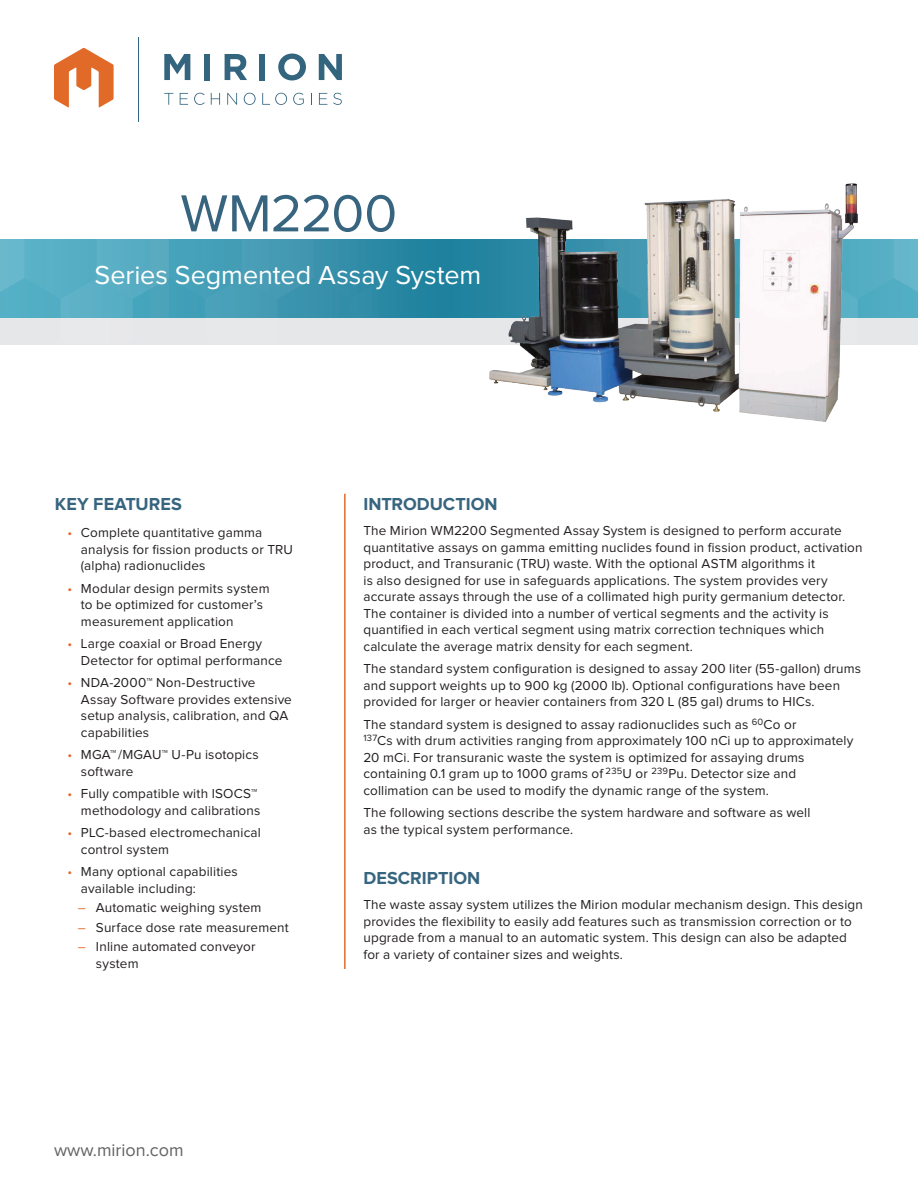
<style>
.page{position:relative;width:918px;height:1188px;background:#fff}
.page>*{position:absolute;margin:0;border:0;box-sizing:border-box;transform-origin:0 0}
.Product_Title{font:54px "Proxima Nova";letter-spacing:-.02em;color:#37657f}
.Product_Subtitle{font:27px "Proxima Nova";letter-spacing:-.005em;color:#fff}
.Overview_Key_Feature{font:700 18px "Proxima Nova";letter-spacing:.005em;color:#37657f}
.t1{font:18px "Proxima Nova";color:#636366}
.Chacteristics_-_Bull{font:13.5px/16.5px "Proxima Nova";letter-spacing:.01em;color:#231f20}
.s1{color:#e26a29}
.s2{color:#e26b2a}
</style>
<div class="page">
<hr style="left:138px;top:37px;width:1px;height:85px;background:#33657f">
<svg style="left:164px;top:93px;width:9px;height:12px"></svg>
<svg style="left:180px;top:93px;width:8px;height:12px"></svg>
<svg style="left:194px;top:93px;width:11px;height:12px"></svg>
<svg style="left:211px;top:93px;width:9px;height:12px"></svg>
<svg style="left:227px;top:93px;width:10px;height:12px"></svg>
<svg style="left:244px;top:93px;width:12px;height:12px"></svg>
<svg style="left:262px;top:93px;width:25px;height:12px"></svg>
<svg style="left:293px;top:93px;width:11px;height:12px"></svg>
<svg style="left:311px;top:93px;width:1px;height:12px"></svg>
<svg style="left:319px;top:93px;width:8px;height:12px"></svg>
<svg style="left:333px;top:93px;width:9px;height:12px"></svg>
<svg style="left:164px;top:54px;width:26px;height:26px"></svg>
<div style="left:205px;top:54px;width:5px;height:26px;background:#33657f"></div>
<svg style="left:225px;top:54px;width:22px;height:26px"></svg>
<div style="left:259px;top:54px;width:6px;height:26px;background:#33657f"></div>
<svg style="left:278px;top:54px;width:28px;height:26px"></svg>
<svg style="left:319px;top:54px;width:23px;height:26px"></svg>
<svg style="left:54px;top:48px;width:60px;height:60px"></svg>
<div style="left:0;top:239px;width:918px;height:81px;background:#23839f"></div>
<div style="left:0;top:319px;width:918px;height:26px;background:#e6e7e9"></div>
<svg style="left:0;top:239px;width:377px;height:80px;background:#4ba3ba"></svg>
<svg style="left:858px;top:239px;width:60px;height:80px;background:#58b0c5"></svg>
<hr style="left:344px;top:494px;width:2px;height:475px;background:#e26a29">
<img style="left:490px;top:183px;width:368px;height:238px">
<p class="Product_Title" style="left:180px;top:189px;width:218px">WM2200</p>
<p class="Product_Subtitle" style="left:95px;top:263px;width:388px">Series Segmented Assay System</p>
<p class="Overview_Key_Feature" style="left:55px;top:496px;width:129px">KEY FEATURES</p>
<p class="Overview_Key_Feature" style="left:363px;top:496px;width:136px">INTRODUCTION</p>
<p class="Chacteristics_-_Bull" style="left:363px;top:523px;width:501px">The Mirion WM2200 Segmented Assay System is designed to perform accurate quantitative assays on gamma emitting nuclides found in fission product, activation product, and Transuranic (TRU) waste. With the optional ASTM algorithms it<br>is also designed for use in safeguards applications. The system provides very accurate assays through the use of a collimated high purity germanium detector.<br>The container is divided into a number of vertical segments and the activity is quantified in each vertical segment using matrix correction techniques which calculate the average matrix density for each segment.</p>
<p class="Chacteristics_-_Bull" style="left:363px;top:661px;width:499px">The standard system configuration is designed to assay 200 liter (55-gallon) drums and support weights up to 900 kg (2000 lb). Optional configurations have been provided for larger or heavier containers from 320 L (85 gal) drums to HICs.</p>
<p class="Chacteristics_-_Bull" style="left:363px;top:717px;width:492px">The standard system is designed to assay radionuclides such as <sup>60</sup>Co or<br><sup>137</sup>Cs with drum activities ranging from approximately 100 nCi up to approximately 20 mCi. For transuranic waste the system is optimized for assaying drums containing 0.1 gram up to 1000 grams of <sup>235</sup>U or <sup>239</sup>Pu. Detector size and collimation can be used to modify the dynamic range of the system.</p>
<p class="Chacteristics_-_Bull" style="left:363px;top:805px;width:449px">The following sections describe the system hardware and software as well as the typical system performance.</p>
<p class="Overview_Key_Feature" style="left:363px;top:870px;width:118px">DESCRIPTION</p>
<p class="Chacteristics_-_Bull" style="left:363px;top:897px;width:501px">The waste assay system utilizes the Mirion modular mechanism design. This design provides the flexibility to easily add features such as transmission correction or to upgrade from a manual to an automatic system. This design can also be adapted for a variety of container sizes and weights.</p>
<p class="Chacteristics_-_Bull" style="left:81px;top:525px;width:214px;text-indent:-14px"><span class="s1">•</span> Complete quantitative gamma analysis for fission products or TRU (alpha) radionuclides</p>
<p class="Chacteristics_-_Bull" style="left:81px;top:581px;width:190px;text-indent:-14px"><span class="s1">•</span> Modular design permits system to be optimized for customer’s measurement application</p>
<p class="Chacteristics_-_Bull" style="left:81px;top:636px;width:203px;text-indent:-14px"><span class="s1">•</span> Large coaxial or Broad Energy<br>Detector for optimal performance</p>
<p class="Chacteristics_-_Bull" style="left:81px;top:675px;width:212px;text-indent:-14px"><span class="s1">•</span> NDA-2000™ Non-Destructive<br>Assay Software provides extensive setup analysis, calibration, and QA capabilities</p>
<p class="Chacteristics_-_Bull" style="left:81px;top:747px;width:179px;text-indent:-14px"><span class="s1">•</span> MGA™ /MGAU™ U-Pu isotopics software</p>
<p class="Chacteristics_-_Bull" style="left:67px;top:786px;width:194px;text-align:right"><span class="s1">•</span> Fully compatible with ISOCS™ methodology and calibrations</p>
<p class="Chacteristics_-_Bull" style="left:81px;top:825px;width:181px;text-indent:-14px"><span class="s1">•</span> PLC-based electromechanical control system</p>
<p class="Chacteristics_-_Bull" style="left:81px;top:864px;width:158px;text-indent:-14px"><span class="s1">•</span> Many optional capabilities available including:</p>
<p class="Chacteristics_-_Bull" style="left:78px;top:900px;width:185px"><span class="s2">–</span> Automatic weighing system</p>
<p class="Chacteristics_-_Bull" style="left:78px;top:920px;width:212px"><span class="s2">–</span> Surface dose rate measurement</p>
<p class="Chacteristics_-_Bull" style="left:96px;top:939px;width:161px;text-indent:-18px"><span class="s2">–</span> Inline automated conveyor system</p>
<h3 class="t1" style="left:54px;top:1142px;width:131px">www.mirion.com</h3>
</div>
